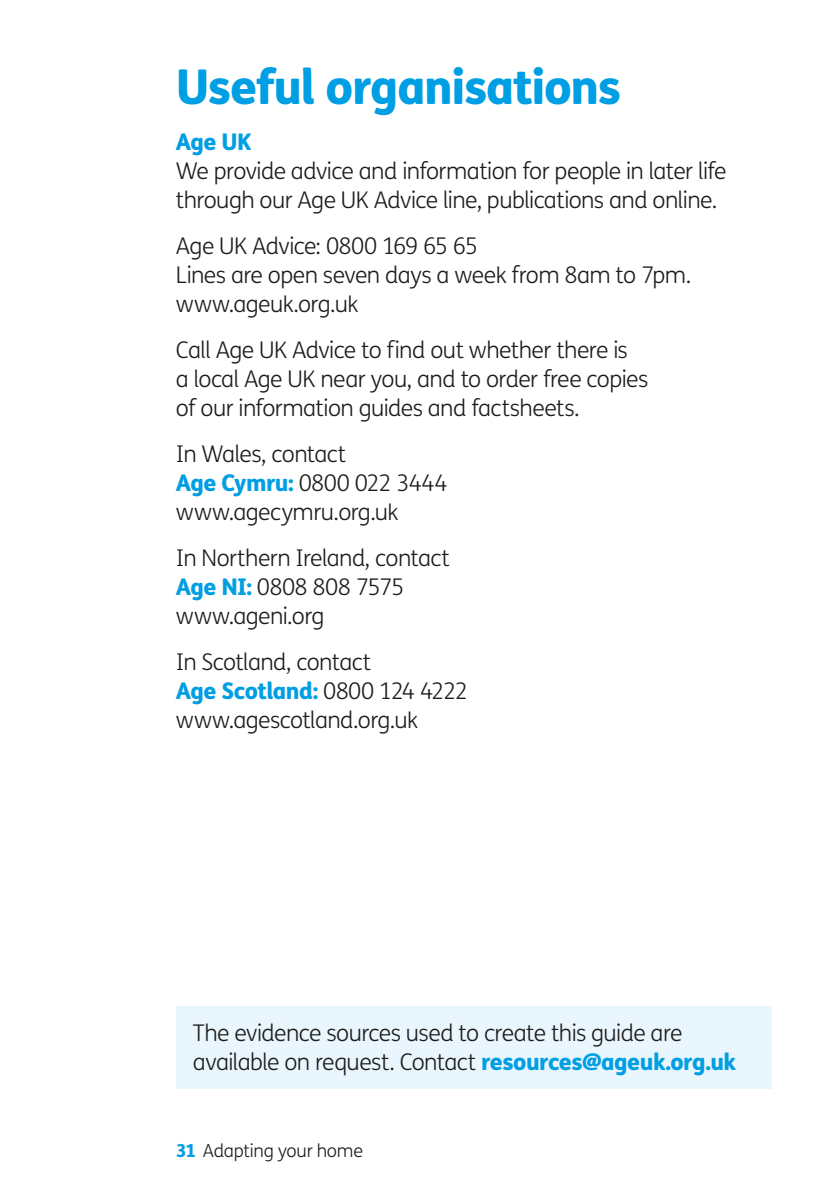
<style>
.page{position:relative;width:840px;height:1191px;background:#fff}
.page>*{position:absolute;margin:0;border:0;box-sizing:border-box;transform-origin:0 0}
.t1{font:800 48px "FS Me";letter-spacing:-.03em;color:#009ee3}
.t2{font:300 23px/29px "FS Me";letter-spacing:-.025em;color:#1c1c1a}
.t3{font:800 23px "FS Me";color:#009ee3}
.t4{font:300 18px "FS Me";letter-spacing:-.015em;color:#1c1c1a}
.s1{font-weight:800;color:#009ee3}
</style>
<div class="page">
<div style="left:176px;top:1006px;width:595px;height:83px;background:#eaf6fd"></div>
<h1 class="t1" style="left:176px;top:57px;width:446px">Useful organisations</h1>
<p class="t3" style="left:176px;top:127px;width:77px">Age UK</p>
<p class="t2" style="left:176px;top:157px;width:552px">We provide advice and information for people in later life through our Age UK Advice line‚ publications and online.</p>
<p class="t2" style="left:176px;top:232px;width:516px">Age UK Advice: 0800 169 65 65<br>Lines are open seven days a week from 8am to 7pm. www.ageuk.org.uk</p>
<p class="t2" style="left:176px;top:336px;width:473px">Call Age UK Advice to find out whether there is<br>a local Age UK near you, and to order free copies of our information guides and factsheets.</p>
<p class="t2" style="left:176px;top:440px;width:273px">In Wales, contact<br><span class="s1">Age Cymru:</span> 0800 022 3444 www.agecymru.org.uk</p>
<p class="t2" style="left:176px;top:544px;width:275px">In Northern Ireland, contact<br><span class="s1">Age NI:</span> 0808 808 7575 www.ageni.org</p>
<p class="t2" style="left:176px;top:648px;width:293px">In Scotland, contact<br><span class="s1">Age Scotland:</span> 0800 124 4222 www.agescotland.org.uk</p>
<p class="t2" style="left:193px;top:1018px;width:544px">The evidence sources used to create this guide are available on request. Contact <span class="s1">resources@ageuk.org.uk</span></p>
<p class="t4" style="left:176px;top:1140px;width:189px"><span class="s1">31</span> Adapting your home</p>
</div>
